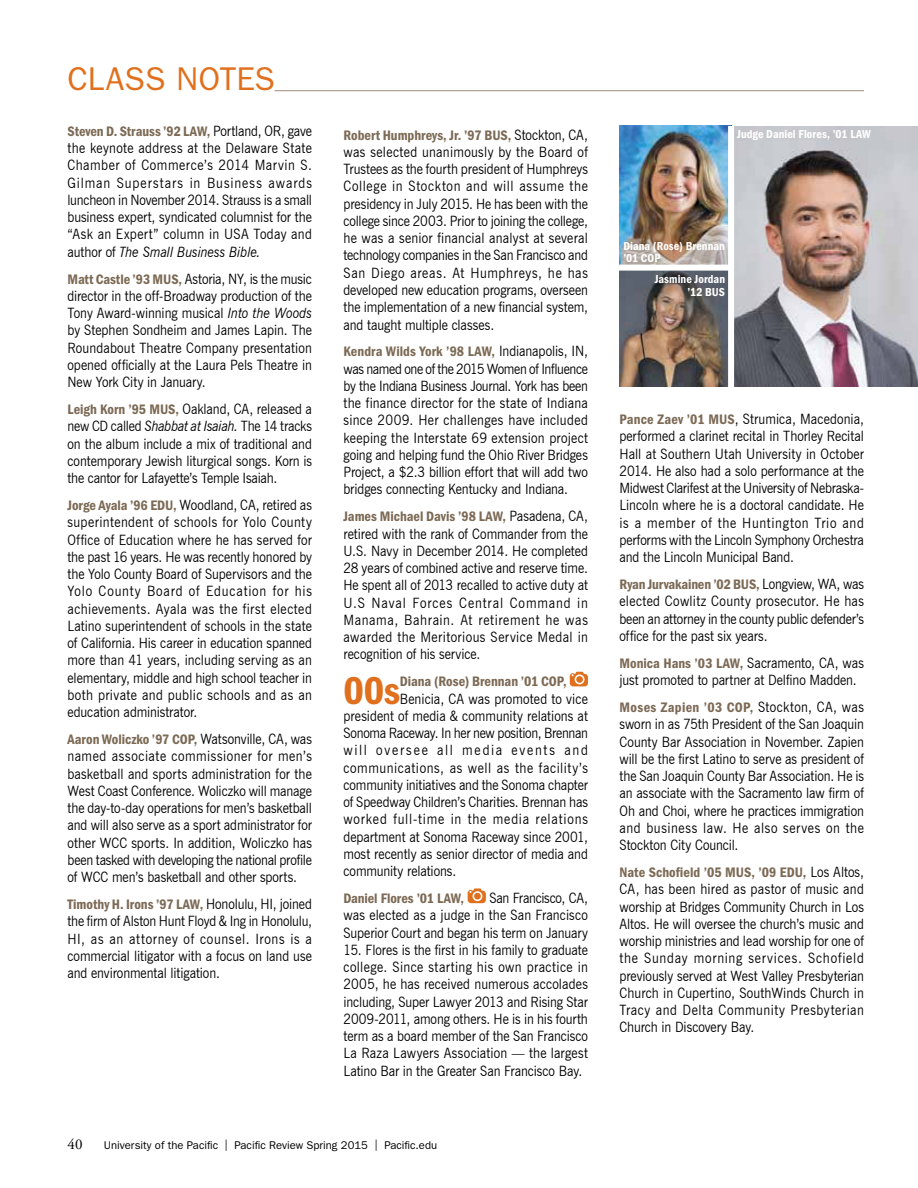
<style>
.page{position:relative;width:918px;height:1188px;background:#fff}
.page>*{position:absolute;margin:0;border:0;box-sizing:border-box;transform-origin:0 0}
.t1{font:40.05px "ITC Franklin Gothic Std Dm Cd";color:#e1701e}
.t2{font:33px "ITC Franklin Gothic Std";letter-spacing:.005em;color:#e1701e}
.t3{font:15px "Adobe Garamond Pro";color:#000}
.t4{font:14.25px/17.2px "News Gothic BT";letter-spacing:-.005em;color:#000;text-align:justify;scale:.9 1}
.t5{font:14.25px "ITC Franklin Gothic Std Dm Cd";color:#7c6a55}
.t6{font:14.25px "ITC Franklin Gothic Std Dm Cd";letter-spacing:.025em;color:#7c6a55}
.t7{font:12px/12px "ITC Franklin Gothic Std Dm Cd";letter-spacing:.005em;color:#fff}
.t8{font:11.25px "ITC Franklin Gothic Std";color:#000}
.s1{font-family:"News Gothic BT";color:#000}
.s2{font-style:italic}
.s3{font-family:"ITC Franklin Gothic Std Dm Cd";color:#7c6a55}
</style>
<div class="page">
<hr style="left:274px;top:90px;width:590px;height:1px;background:#a89989">
<svg style="left:570px;top:672px;width:18px;height:14px"></svg>
<svg style="left:468px;top:888px;width:18px;height:15px"></svg>
<img style="left:734px;top:126px;width:184px;height:261px">
<img style="left:619px;top:126px;width:109px;height:139px">
<img style="left:620px;top:271px;width:108px;height:115px">
<h2 class="t2" style="left:68px;top:60px;width:209px">CLASS NOTES</h2>
<p class="t5" style="left:68px;top:123px;width:246px">Steven D. Strauss ’92 LAW, <span class="s1">Portland, OR, gave</span></p>
<p class="t4" style="left:68px;top:139px;width:273px">the keynote address at the Delaware State Chamber of Commerce’s 2014 Marvin S.<br>Gilman Superstars in Business awards luncheon in November 2014. Strauss is a small business expert, syndicated columnist for the “Ask an Expert” column in USA Today and author of <span class="s2">The Small Business Bible.</span></p>
<p class="t4" style="left:68px;top:270px;width:273px"><span class="s3">Matt Castle ’93 MUS,</span> Astoria, NY, is the music director in the off-Broadway production of the Tony Award-winning musical <span class="s2">Into the Woods </span>by Stephen Sondheim and James Lapin. The Roundabout Theatre Company presentation opened officially at the Laura Pels Theatre in New York City in January.</p>
<p class="t4" style="left:68px;top:400px;width:273px"><span class="s3">Leigh Korn ’95 MUS,</span> Oakland, CA, released a new CD called <span class="s2">Shabbat at Isaiah.</span> The 14 tracks on the album include a mix of traditional and contemporary Jewish liturgical songs. Korn is the cantor for Lafayette’s Temple Isaiah.</p>
<p class="t4" style="left:67px;top:496px;width:273px"><span class="s3">Jorge Ayala ’96 EDU,</span> Woodland, CA, retired as superintendent of schools for Yolo County Office of Education where he has served for the past 16 years. He was recently honored by the Yolo County Board of Supervisors and the Yolo County Board of Education for his achievements. Ayala was the first elected Latino superintendent of schools in the state of California. His career in education spanned more than 41 years, including serving as an elementary, middle and high school teacher in both private and public schools and as an education administrator.</p>
<p class="t5" style="left:68px;top:731px;width:246px">Aaron Woliczko ’97 COP, <span class="s1">Watsonville, CA, was</span></p>
<p class="t4" style="left:67px;top:747px;width:273px">named associate commissioner for men’s basketball and sports administration for the West Coast Conference. Woliczko will manage the day-to-day operations for men’s basketball and will also serve as a sport administrator for other WCC sports. In addition, Woliczko has been tasked with developing the national profile of WCC men’s basketball and other sports.</p>
<p class="t5" style="left:68px;top:896px;width:246px">Timothy H. Irons ’97 LAW, <span class="s1">Honolulu, HI, joined</span></p>
<p class="t4" style="left:67px;top:912px;width:273px">the firm of Alston Hunt Floyd &amp; Ing in Honolulu, HI, as an attorney of counsel. Irons is a commercial litigator with a focus on land use and environmental litigation.</p>
<p class="t5" style="left:344px;top:127px;width:246px">Robert Humphreys, Jr. ’97 BUS, <span class="s1">Stockton, CA,</span></p>
<p class="t4" style="left:343px;top:143px;width:273px">was selected unanimously by the Board of Trustees as the fourth president of Humphreys College in Stockton and will assume the presidency in July 2015. He has been with the college since 2003. Prior to joining the college, he was a senior financial analyst at several technology companies in the San Francisco and San Diego areas. At Humphreys, he has developed new education programs, overseen the implementation of a new financial system, and taught multiple classes.</p>
<p class="t5" style="left:344px;top:344px;width:246px">Kendra Wilds York ’98 LAW, <span class="s1">Indianapolis, IN,</span></p>
<p class="t4" style="left:344px;top:360px;width:273px">was named one of the 2015 Women of Influence by the Indiana Business Journal. York has been the finance director for the state of Indiana since 2009. Her challenges have included keeping the Interstate 69 extension project going and helping fund the Ohio River Bridges Project, a $2.3 billion effort that will add two bridges connecting Kentucky and Indiana.</p>
<p class="t5" style="left:344px;top:509px;width:246px">James Michael Davis ’98 LAW, <span class="s1">Pasadena, CA,</span></p>
<p class="t4" style="left:344px;top:525px;width:273px">retired with the rank of Commander from the U.S. Navy in December 2014. He completed 28 years of combined active and reserve time.<br>He spent all of 2013 recalled to active duty at U.S Naval Forces Central Command in Manama, Bahrain. At retirement he was awarded the Meritorious Service Medal in recognition of his service.</p>
<h1 class="t1" style="left:344px;top:668px;width:58px">00s</h1>
<p class="t5" style="left:400px;top:674px;width:168px">Diana (Rose) Brennan ’01 COP,</p>
<p class="t4" style="left:344px;top:690px;width:273px;text-indent:56px">Benicia, CA was promoted to vice president of media &amp; community relations at Sonoma Raceway. In her new position, Brennan will oversee all media events and communications, as well as the facility’s community initiatives and the Sonoma chapter of Speedway Children’s Charities. Brennan has worked full-time in the media relations department at Sonoma Raceway since 2001, most recently as senior director of media and community relations.</p>
<p class="t5" style="left:344px;top:890px;width:122px">Daniel Flores ’01 LAW,</p>
<p class="t4" style="left:344px;top:889px;width:273px;text-indent:146px">San Francisco, CA, was elected as a judge in the San Francisco Superior Court and began his term on January</p>
<p class="t4" style="left:344px;top:941px;width:273px">15. Flores is the first in his family to graduate college. Since starting his own practice in 2005, he has received numerous accolades including, Super Lawyer 2013 and Rising Star 2009-2011, among others. He is in his fourth term as a board member of the San Francisco La Raza Lawyers Association — the largest Latino Bar in the Greater San Francisco Bay.</p>
<p class="t3" style="left:68px;top:1136px;width:16px">40</p>
<p class="t8" style="left:104px;top:1139px;width:335px">University of the Pacific | Pacific Review Spring 2015 | Pacific.edu</p>
<p class="t7" style="left:737px;top:128px;width:135px">Judge Daniel Flores, ’01 LAW</p>
<p class="t7" style="left:623px;top:240px;width:103px">Diana (Rose) Brennan ’01 COP</p>
<p class="t7" style="left:655px;top:272px;width:72px;line-height:13.5px;text-align:right">Jasmine Jordan ’12 BUS</p>
<p class="t4" style="left:619px;top:410px;width:273px"><span class="s3">Pance Zaev ’01 MUS</span>, Strumica, Macedonia, performed a clarinet recital in Thorley Recital Hall at Southern Utah University in October 2014. He also had a solo performance at the Midwest Clarifest at the University of Nebraska-Lincoln where he is a doctoral candidate. He is a member of the Huntington Trio and performs with the Lincoln Symphony Orchestra and the Lincoln Municipal Band.</p>
<p class="t5" style="left:620px;top:576px;width:246px">Ryan Jurvakainen ’02 BUS, <span class="s1">Longview, WA, was</span></p>
<p class="t4" style="left:620px;top:593px;width:273px">elected Cowlitz County prosecutor. He has been an attorney in the county public defender’s office for the past six years.</p>
<p class="t5" style="left:620px;top:655px;width:246px">Monica Hans ’03 LAW, <span class="s1">Sacramento, CA, was</span></p>
<p class="t4" style="left:619px;top:671px;width:265px">just promoted to partner at Delfino Madden.</p>
<p class="t6" style="left:620px;top:699px;width:246px">Moses Zapien ’03 COP, <span class="s1">Stockton, CA, was</span></p>
<p class="t4" style="left:619px;top:716px;width:273px">sworn in as 75th President of the San Joaquin County Bar Association in November. Zapien will be the first Latino to serve as president of the San Joaquin County Bar Association. He is an associate with the Sacramento law firm of Oh and Choi, where he practices immigration and business law. He also serves on the Stockton City Council.</p>
<p class="t5" style="left:620px;top:864px;width:246px">Nate Schofield ’05 MUS, ’09 EDU, <span class="s1">Los Altos,</span></p>
<p class="t4" style="left:619px;top:881px;width:273px">CA, has been hired as pastor of music and worship at Bridges Community Church in Los Altos. He will oversee the church’s music and worship ministries and lead worship for one of the Sunday morning services. Schofield previously served at West Valley Presbyterian Church in Cupertino, SouthWinds Church in Tracy and Delta Community Presbyterian Church in Discovery Bay.</p>
</div>
